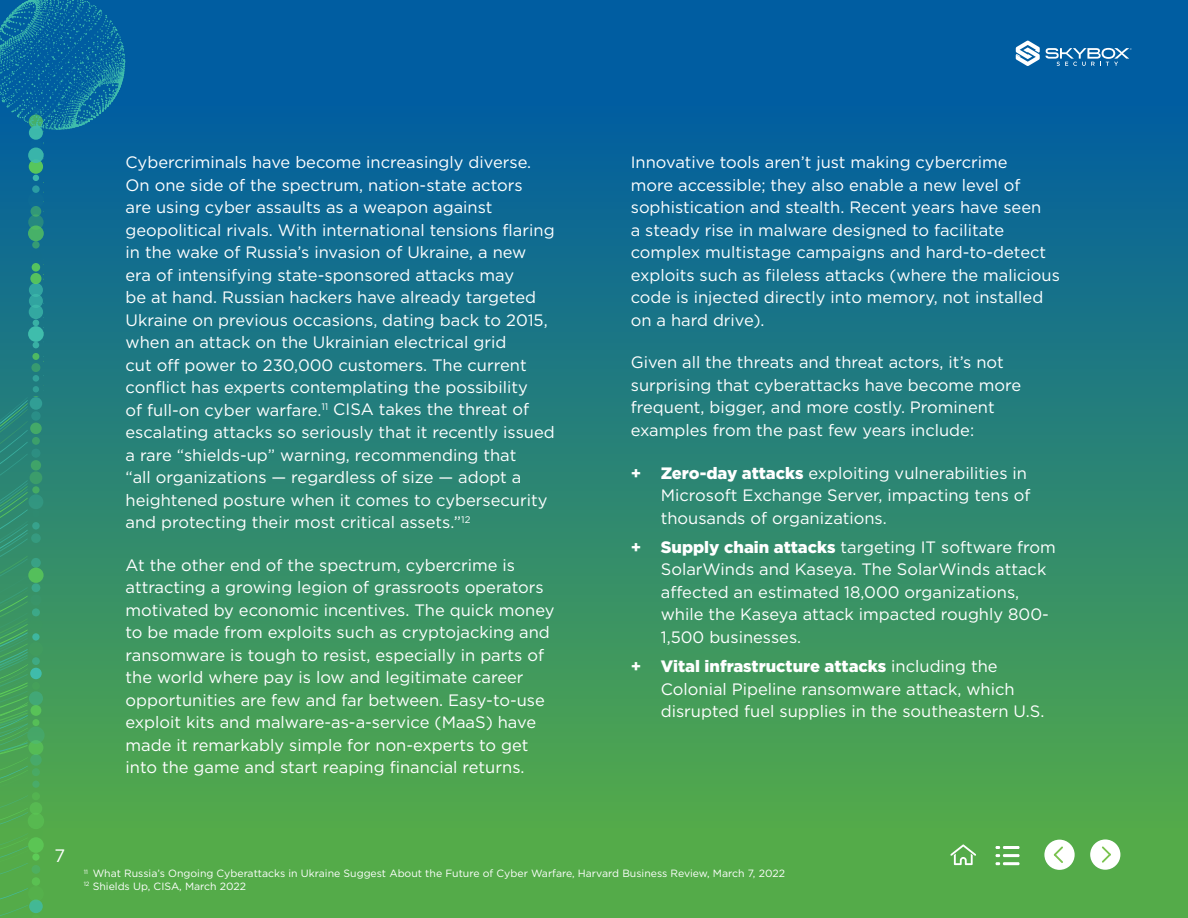
<style>
.page{position:relative;width:1188px;height:918px;background:#fff}
.page>*{position:absolute;margin:0;border:0;box-sizing:border-box;transform-origin:0 0}
.t1{font:18px "Gotham";color:#fff}
.t2{font:16.5px/22.5px "Gotham";color:#fff}
.t3{font:10.5px/12.6px "Gotham";color:#fff}
.s1{font-weight:700}
.s2{font-weight:900}
</style>
<div class="page">
<div style="left:0;top:0;width:1188px;height:918px;background:linear-gradient(to bottom,#05a,#5bb142)"></div>
<div style="left:28px;top:813px;width:16px;height:16px;background:#57b950;border-radius:50%"></div>
<div style="left:29px;top:642px;width:14px;height:14px;background:#419a5e;border-radius:50%"></div>
<div style="left:31px;top:705px;width:10px;height:11px;background:#58c258;border-radius:50%"></div>
<div style="left:31px;top:411px;width:10px;height:10px;background:#278580;border-radius:50%"></div>
<div style="left:30px;top:618px;width:12px;height:13px;background:#3c9661;border-radius:50%"></div>
<div style="left:30px;top:802px;width:12px;height:13px;background:#57b951;border-radius:50%"></div>
<div style="left:28px;top:740px;width:15px;height:15px;background:#5b5;border-radius:50%"></div>
<svg style="left:28px;top:837px;width:16px;height:16px"></svg>
<div style="left:30px;top:594px;width:12px;height:12px;background:#399469;border-radius:50%"></div>
<svg style="left:30px;top:668px;width:12px;height:11px"></svg>
<div style="left:31px;top:558px;width:10px;height:10px;background:#379b7c;border-radius:50%"></div>
<div style="left:29px;top:691px;width:14px;height:14px;background:#42a776;border-radius:50%"></div>
<div style="left:31px;top:533px;width:10px;height:10px;background:#349478;border-radius:50%"></div>
<div style="left:30px;top:471px;width:12px;height:13px;background:#3b9c6b;border-radius:50%"></div>
<div style="left:31px;top:460px;width:10px;height:11px;background:#3ea169;border-radius:50%"></div>
<svg style="left:29px;top:900px;width:14px;height:13px"></svg>
<div style="left:30px;top:423px;width:12px;height:11px;background:#43a968;border-radius:50%"></div>
<div style="left:29px;top:494px;width:14px;height:15px;background:#329580;border-radius:50%"></div>
<div style="left:30px;top:397px;width:12px;height:13px;background:#319e95;border-radius:50%"></div>
<div style="left:28px;top:886px;width:16px;height:16px;background:#55b04b;border-radius:50%"></div>
<div style="left:29px;top:826px;width:14px;height:14px;background:#53ab49;border-radius:50%"></div>
<svg style="left:30px;top:754px;width:12px;height:12px"></svg>
<svg style="left:28px;top:568px;width:16px;height:15px"></svg>
<div style="left:27px;top:727px;width:18px;height:17px;background:#46a668;border-radius:50%"></div>
<svg style="left:1016px;top:41px;width:116px;height:25px"></svg>
<div style="left:29px;top:159px;width:14px;height:15px;background:#57c65c;border-radius:50%"></div>
<div style="left:28px;top:326px;width:15px;height:16px;background:#3fbdac;border-radius:50%"></div>
<svg style="left:33px;top:175px;width:6px;height:6px"></svg>
<div style="left:31px;top:363px;width:9px;height:9px;background:#379a70;border-radius:50%"></div>
<svg style="left:33px;top:342px;width:6px;height:6px"></svg>
<svg style="left:32px;top:185px;width:8px;height:8px"></svg>
<svg style="left:30px;top:138px;width:12px;height:12px"></svg>
<div style="left:29px;top:294px;width:14px;height:14px;background:#31a4a0;border-radius:50%"></div>
<svg style="left:29px;top:283px;width:14px;height:14px"></svg>
<svg style="left:28px;top:214px;width:15px;height:16px"></svg>
<svg style="left:31px;top:206px;width:10px;height:11px"></svg>
<div style="left:28px;top:192px;width:15px;height:16px;background:#0d6a95;border-radius:50%"></div>
<div style="left:32px;top:353px;width:7px;height:7px;background:#4eb962;border-radius:50%"></div>
<div style="left:28px;top:148px;width:15px;height:15px;background:#39b4aa;border-radius:50%"></div>
<svg style="left:0;top:386px;width:40px;height:532px;background:#3f9b63"></svg>
<svg style="left:33px;top:320px;width:6px;height:6px"></svg>
<svg style="left:29px;top:305px;width:14px;height:14px"></svg>
<div style="left:28px;top:226px;width:15px;height:15px;background:#47b168;border-radius:50%"></div>
<div style="left:29px;top:126px;width:14px;height:14px;background:#3fbdac;border-radius:50%"></div>
<div style="left:32px;top:263px;width:8px;height:9px;background:#55c35e;border-radius:50%"></div>
<svg style="left:32px;top:241px;width:8px;height:8px"></svg>
<div style="left:30px;top:273px;width:11px;height:11px;background:#54c15e;border-radius:50%"></div>
<div style="left:33px;top:375px;width:6px;height:7px;background:#31a099;border-radius:50%"></div>
<div style="left:30px;top:250px;width:12px;height:12px;background:#126d8d;border-radius:50%"></div>
<svg style="left:0;top:0;width:125px;height:130px;background:#0a6da1"></svg>
<hr style="left:1003px;top:846px;width:17px;height:3px;background:#fff">
<hr style="left:1003px;top:854px;width:17px;height:3px;background:#fff">
<hr style="left:1003px;top:862px;width:17px;height:3px;background:#fff">
<svg style="left:996px;top:846px;width:4px;height:19px"></svg>
<svg style="left:950px;top:844px;width:26px;height:21px"></svg>
<div style="left:1090px;top:839px;width:30px;height:31px;background:#fff;border-radius:50%"></div>
<svg style="left:1102px;top:846px;width:9px;height:17px"></svg>
<div style="left:1044px;top:840px;width:31px;height:30px;background:#fff;border-radius:50%"></div>
<svg style="left:1054px;top:846px;width:9px;height:17px"></svg>
<p class="t2" style="left:126px;top:151px;width:431px">Cybercriminals have become increasingly diverse.<br>On one side of the spectrum, nation-state actors<br>are using cyber assaults as a weapon against geopolitical rivals. With international tensions flaring in the wake of Russia’s invasion of Ukraine, a new era of intensifying state-sponsored attacks may<br>be at hand. Russian hackers have already targeted Ukraine on previous occasions, dating back to 2015, when an attack on the Ukrainian electrical grid<br>cut off power to 230,000 customers. The current conflict has experts contemplating the possibility<br>of full-on cyber warfare.<sup>11</sup> CISA takes the threat of escalating attacks so seriously that it recently issued a rare “shields-up” warning, recommending that<br>“all organizations — regardless of size — adopt a heightened posture when it comes to cybersecurity and protecting their most critical assets.”<sup>12</sup></p>
<p class="t2" style="left:126px;top:553px;width:430px">At the other end of the spectrum, cybercrime is attracting a growing legion of grassroots operators motivated by economic incentives. The quick money to be made from exploits such as cryptojacking and ransomware is tough to resist, especially in parts of the world where pay is low and legitimate career opportunities are few and far between. Easy-to-use exploit kits and malware-as-a-service (MaaS) have made it remarkably simple for non-experts to get into the game and start reaping financial returns.</p>
<p class="t2" style="left:631px;top:151px;width:431px">Innovative tools aren’t just making cybercrime<br>more accessible; they also enable a new level of sophistication and stealth. Recent years have seen<br>a steady rise in malware designed to facilitate complex multistage campaigns and hard-to-detect exploits such as fileless attacks (where the malicious code is injected directly into memory, not installed on a hard drive).</p>
<p class="t2" style="left:631px;top:351px;width:392px">Given all the threats and threat actors, it’s not surprising that cyberattacks have become more frequent, bigger, and more costly. Prominent examples from the past few years include:</p>
<p class="t2" style="left:661px;top:461px;width:371px;text-indent:-30px"><span class="s1">+</span> <span class="s2">Zero-day attacks</span> exploiting vulnerabilities in<br>Microsoft Exchange Server, impacting tens of thousands of organizations.</p>
<p class="t2" style="left:661px;top:535px;width:397px;text-indent:-30px"><span class="s1">+</span> <span class="s2">Supply chain attacks</span> targeting IT software from SolarWinds and Kaseya. The SolarWinds attack affected an estimated 18,000 organizations, while the Kaseya attack impacted roughly 800- 1,500 businesses.</p>
<p class="t2" style="left:661px;top:655px;width:385px;text-indent:-30px"><span class="s1">+</span> <span class="s2">Vital infrastructure attacks</span> including the<br>Colonial Pipeline ransomware attack, which disrupted fuel supplies in the southeastern U.S.</p>
<p class="t1" style="left:55px;top:844px;width:12px">7</p>
<p class="t3" style="left:84px;top:867px;width:703px"><sup>11</sup> What Russia’s Ongoing Cyberattacks in Ukraine Suggest About the Future of Cyber Warfare, Harvard Business Review, March 7, 2022<br><sup>12</sup> Shields Up, CISA, March 2022</p>
</div>
